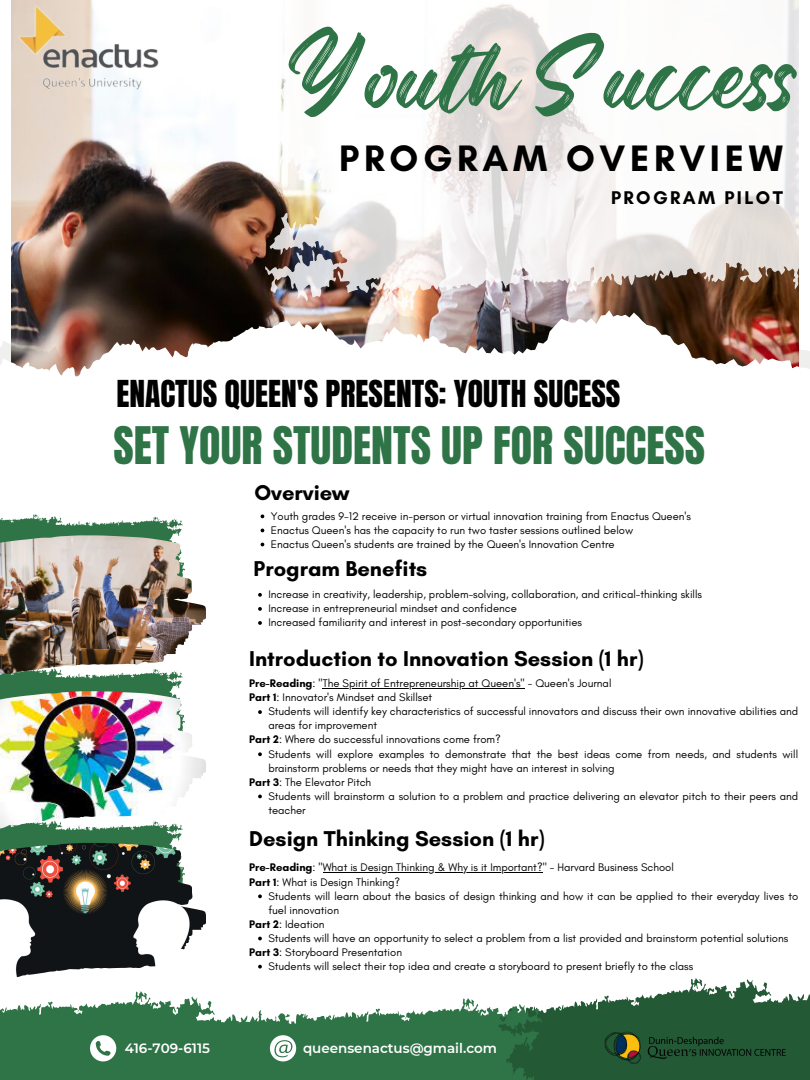
<style>
.page{position:relative;width:810px;height:1080px;background:#fff}
.page>*{position:absolute;margin:0;border:0;box-sizing:border-box;transform-origin:0 0}
.t1{font:84.38px "Regular Brush";color:#2f7447}
.t2{font:44.06px "Anton";color:#2f7447}
.t3{font:700 37.5px "Glacial Indifference";letter-spacing:.125em;color:#000}
.t4{font:31.56px "Anton";color:#000}
.t5{font:700 21.88px "Glacial Indifference";color:#000}
.t6{font:700 18.75px "Glacial Indifference";letter-spacing:.125em;color:#000}
.t7{font:600 13.44px "Montserrat";color:#fff}
.t8{font:11.25px/14.1px "Glacial Indifference";color:#000}
.s1{font-weight:700}
</style>
<div class="page">
<img style="left:12px;top:127px;width:242px;height:165px">
<svg style="left:11px;top:292px;width:243px;height:18px;background:#2f2019"></svg>
<img style="left:0;top:310px;width:810px;height:67px">
<svg style="left:254px;top:0;width:556px;height:325px"></svg>
<svg style="left:0;top:514px;width:183px;height:21px"></svg>
<svg style="left:0;top:828px;width:183px;height:15px;background:#3b7c52"></svg>
<svg style="left:0;top:677px;width:183px;height:14px;background:#397a4f"></svg>
<img style="left:0;top:535px;width:206px;height:142px">
<img style="left:0;top:691px;width:206px;height:137px">
<img style="left:0;top:843px;width:206px;height:135px">
<svg style="left:259px;top:964px;width:551px;height:116px"></svg>
<svg style="left:0;top:991px;width:548px;height:89px;fill:#2f7447"></svg>
<svg style="left:90px;top:1035px;width:26px;height:26px"></svg>
<svg style="left:270px;top:1035px;width:26px;height:26px"></svg>
<img style="left:11px;top:0;width:163px;height:137px">
<img style="left:601px;top:1029px;width:201px;height:38px">
<svg style="left:258px;top:710px;width:4px;height:4px"></svg>
<svg style="left:258px;top:752px;width:4px;height:4px"></svg>
<svg style="left:258px;top:795px;width:4px;height:3px"></svg>
<hr style="left:323px;top:688px;width:202px;height:1px;background:#000">
<svg style="left:258px;top:894px;width:4px;height:4px"></svg>
<svg style="left:258px;top:937px;width:4px;height:3px"></svg>
<svg style="left:258px;top:965px;width:4px;height:4px"></svg>
<hr style="left:323px;top:872px;width:220px;height:1px;background:#000">
<svg style="left:258px;top:593px;width:4px;height:4px"></svg>
<svg style="left:258px;top:607px;width:4px;height:4px"></svg>
<svg style="left:258px;top:621px;width:4px;height:4px"></svg>
<h1 class="t1" style="left:286px;top:9px;width:514px">Youth Success</h1>
<h3 class="t3" style="left:339px;top:135px;width:445px">PROGRAM OVERVIEW</h3>
<h3 class="t6" style="left:611px;top:186px;width:173px">PROGRAM PILOT</h3>
<h3 class="t4" style="left:116px;top:371px;width:506px">ENACTUS QUEEN'S PRESENTS: YOUTH SUCESS</h3>
<h2 class="t2" style="left:113px;top:414px;width:593px">SET YOUR STUDENTS UP FOR SUCCESS</h2>
<h3 class="t5" style="left:254px;top:479px;width:97px">Overview</h3>
<p class="t8" style="left:271px;top:509px;width:422px">Youth grades 9-12 receive in-person or virtual innovation training from Enactus Queen's<br>Enactus Queen's has the capacity to run two taster sessions outlined below<br>Enactus Queen's students are trained by the Queen's Innovation Centre</p>
<h3 class="t5" style="left:254px;top:556px;width:175px">Program Benefits</h3>
<p class="t8" style="left:268px;top:587px;width:435px">Increase in creativity, leadership, problem-solving, collaboration, and critical-thinking skills<br>Increase in entrepreneurial mindset and confidence<br>Increased familiarity and interest in post-secondary opportunities</p>
<h3 class="t5" style="left:249px;top:645px;width:396px">Introduction to Innovation Session (1 hr)</h3>
<p class="t8" style="left:268px;top:704px;width:531px">Students will identify key characteristics of successful innovators and discuss their own innovative abilities and areas for improvement</p>
<p class="t8" style="left:268px;top:747px;width:531px">Students will explore examples to demonstrate that the best ideas come from needs, and students will brainstorm problems or needs that they might have an interest in solving</p>
<p class="t8" style="left:268px;top:789px;width:532px">Students will brainstorm a solution to a problem and practice delivering an elevator pitch to their peers and teacher</p>
<p class="t8" style="left:249px;top:676px;width:364px"><span class="s1">Pre-Reading</span>: "The Spirit of Entrepreneurship at Queen's" - Queen's Journal<br><span class="s1">Part 1</span>: Innovator's Mindset and Skillset</p>
<p class="t8" style="left:249px;top:733px;width:253px"><span class="s1">Part 2</span>: Where do successful innovations come from?</p>
<p class="t8" style="left:249px;top:775px;width:124px"><span class="s1">Part 3</span>: The Elevator Pitch</p>
<h3 class="t5" style="left:249px;top:825px;width:297px">Design Thinking Session (1 hr)</h3>
<p class="t8" style="left:249px;top:861px;width:426px"><span class="s1">Pre-Reading</span>: "What is Design Thinking &amp; Why is it Important?" - Harvard Business School<br><span class="s1">Part 1</span>: What is Design Thinking?</p>
<p class="t8" style="left:249px;top:917px;width:77px"><span class="s1">Part 2</span>: Ideation</p>
<p class="t8" style="left:249px;top:945px;width:154px"><span class="s1">Part 3</span>: Storyboard Presentation</p>
<p class="t8" style="left:268px;top:889px;width:531px">Students will learn about the basics of design thinking and how it can be applied to their everyday lives to fuel innovation</p>
<p class="t8" style="left:268px;top:931px;width:522px">Students will have an opportunity to select a problem from a list provided and brainstorm potential solutions</p>
<p class="t8" style="left:268px;top:959px;width:426px">Students will select their top idea and create a storyboard to present briefly to the class</p>
<p class="t7" style="left:125px;top:1040px;width:87px">416-709-6115</p>
<p class="t7" style="left:303px;top:1040px;width:196px">queensenactus@gmail.com</p>
</div>
